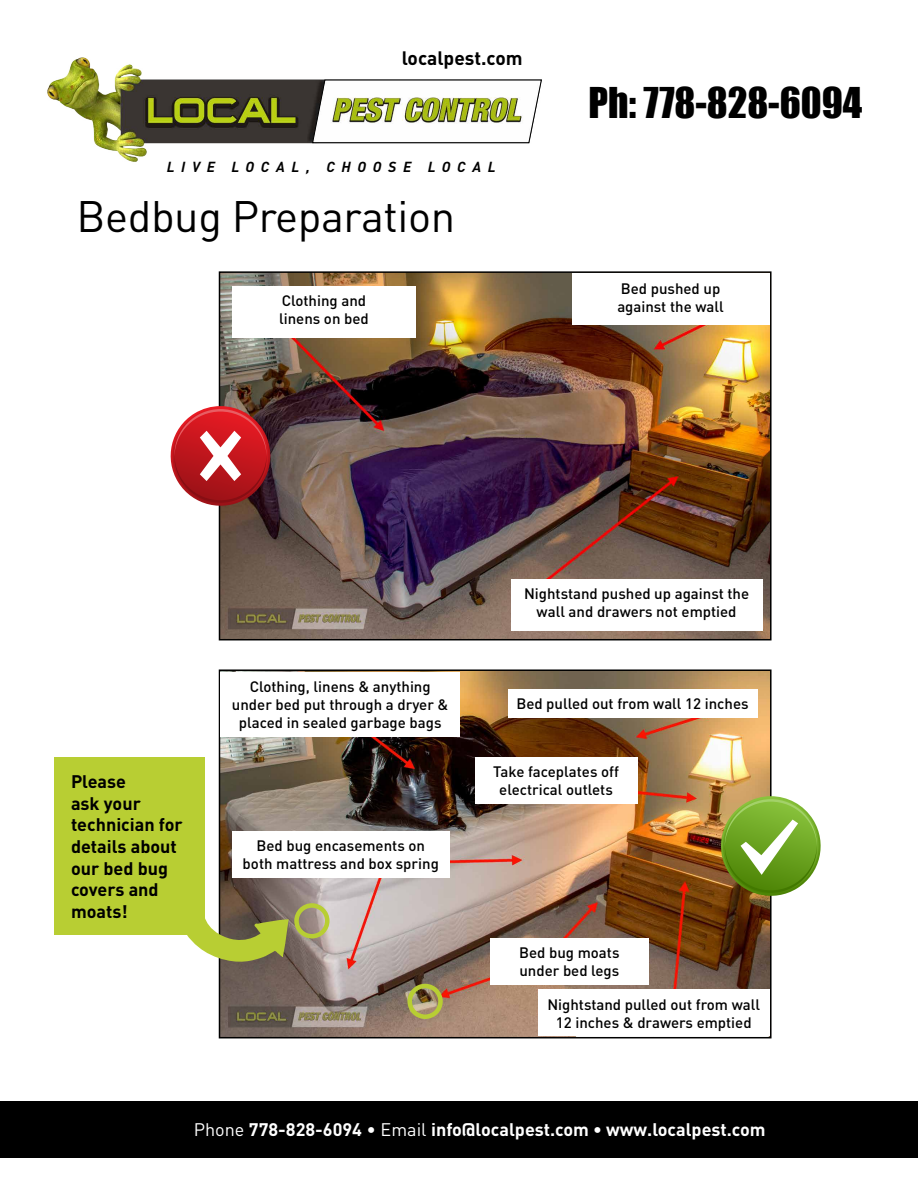
<style>
.page{position:relative;width:918px;height:1188px;background:#fff}
.page>*{position:absolute;margin:0;border:0;box-sizing:border-box;transform-origin:0 0}
.t1{font:43.5px "DIN Pro";letter-spacing:-.01em;color:#000}
.t2{font:39px "Impact";color:#000}
.t3{font:700 19.2px "DIN Pro";color:#000}
.t4{font:700 18px/21.6px "DIN Pro";color:#000}
.t5{font:700 18px "DIN Pro";color:#fff}
.t6{font:500 15px/18px "DIN Pro";color:#000;text-align:center}
.t7{font:italic 700 14.4px "DIN";letter-spacing:.46em;color:#000}
.s1{font-weight:400}
</style>
<div class="page">
<div style="left:0;top:1101px;width:918px;height:57px;background:#000"></div>
<img style="left:47px;top:57px;width:483px;height:105px">
<svg style="left:312px;top:79px;width:230px;height:64px"></svg>
<img style="left:222px;top:672px;width:547px;height:363px">
<div style="left:219px;top:669px;width:553px;height:369px;border:2px solid #000"></div>
<img style="left:222px;top:274px;width:547px;height:363px">
<div style="left:219px;top:271px;width:553px;height:369px;border:2px solid #000"></div>
<div style="left:54px;top:757px;width:151px;height:178px;background:#b8ce33"></div>
<div style="left:572px;top:274px;width:197px;height:51px;background:#fff"></div>
<div style="left:511px;top:579px;width:252px;height:51px;background:#fff"></div>
<div style="left:508px;top:689px;width:249px;height:28px;background:#fff"></div>
<div style="left:221px;top:672px;width:239px;height:65px;background:#fff"></div>
<div style="left:475px;top:757px;width:162px;height:47px;background:#fff"></div>
<div style="left:490px;top:938px;width:158px;height:47px;background:#fff"></div>
<div style="left:538px;top:990px;width:231px;height:46px;background:#fff"></div>
<div style="left:232px;top:831px;width:218px;height:47px;background:#fff"></div>
<div style="left:232px;top:286px;width:184px;height:52px;background:#fff"></div>
<svg style="left:187px;top:881px;width:102px;height:84px"></svg>
<div style="left:294px;top:903px;width:36px;height:35px;border:4px solid #b8ce33;border-radius:50%"></div>
<div style="left:408px;top:984px;width:35px;height:35px;border:4px solid #b8ce33;border-radius:50%"></div>
<img style="left:714px;top:796px;width:107px;height:107px">
<svg style="left:170px;top:406px;width:107px;height:107px"></svg>
<p class="t3" style="left:402px;top:45px;width:122px">localpest.com</p>
<p class="t7" style="left:167px;top:157px;width:330px">LIVE LOCAL, CHOOSE LOCAL</p>
<h1 class="t1" style="left:77px;top:186px;width:380px">Bedbug Preparation</h1>
<p class="t6" style="left:279px;top:291px;width:91px;text-align:left">Clothing and linens on bed</p>
<h2 class="t2" style="left:589px;top:72px;width:275px">Ph: 778-828-6094</h2>
<p class="t6" style="left:617px;top:279px;width:108px;text-align:left">Bed pushed up against the wall</p>
<p class="t4" style="left:71px;top:770px;width:113px">Please<br>ask your technician for details about our bed bug covers and moats!</p>
<p class="t6" style="left:232px;top:677px;width:218px">Clothing, linens &amp; anything under bed put through a dryer &amp; placed in sealed garbage bags</p>
<p class="t6" style="left:243px;top:836px;width:198px">Bed bug encasements on both mattress and box spring</p>
<p class="t6" style="left:524px;top:584px;width:226px">Nightstand pushed up against the wall and drawers not emptied</p>
<p class="t6" style="left:516px;top:694px;width:234px">Bed pulled out from wall 12 inches</p>
<p class="t6" style="left:493px;top:762px;width:127px">Take faceplates off electrical outlets</p>
<p class="t6" style="left:519px;top:943px;width:102px;text-align:left">Bed bug moats under bed legs</p>
<p class="t6" style="left:547px;top:995px;width:214px">Nightstand pulled out from wall<br>12 inches &amp; drawers emptied</p>
<p class="t5" style="left:194px;top:1118px;width:573px"><span class="s1">Phone</span> 778-828-6094 <span class="s1">• Email</span> info@localpest.com • www.localpest.com</p>
</div>
